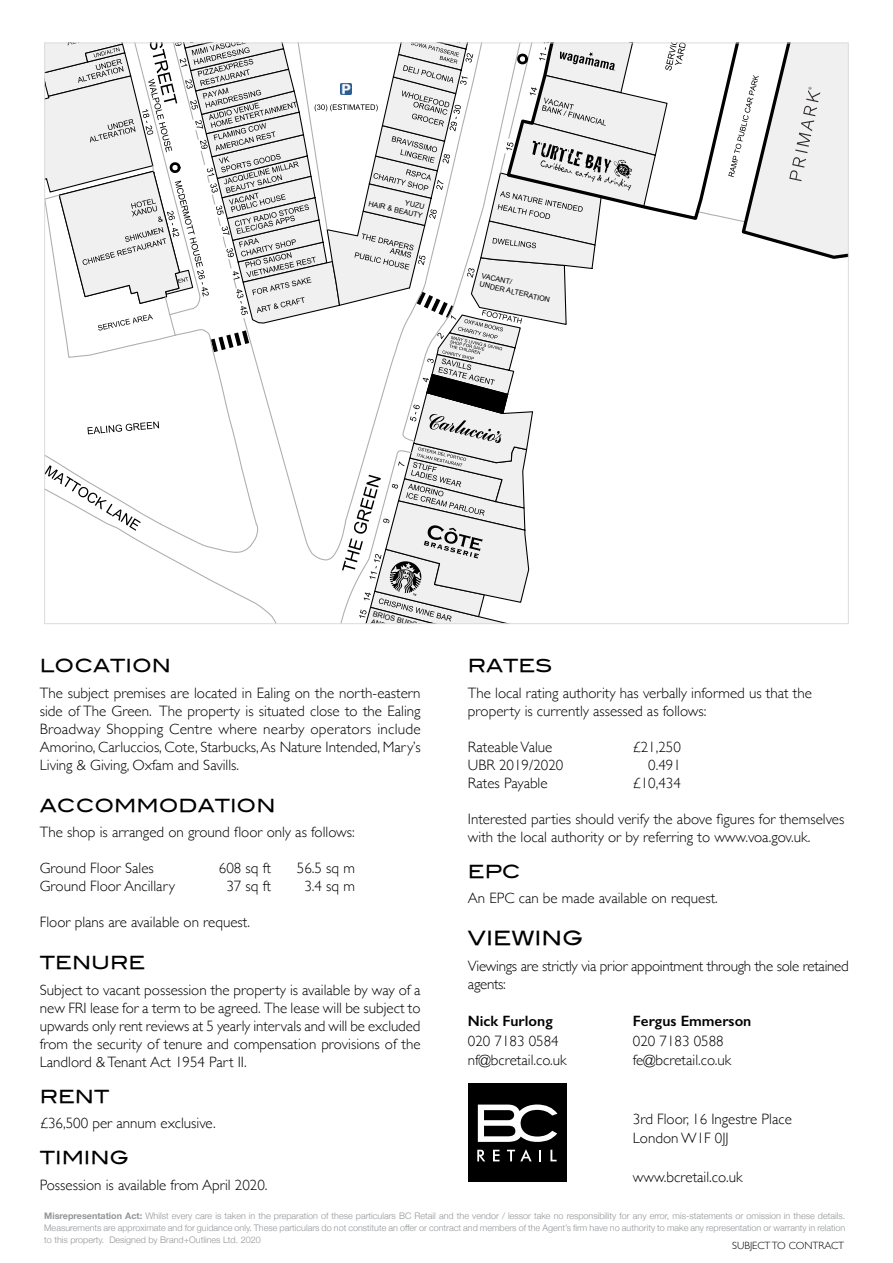
<style>
.page{position:relative;width:893px;height:1263px;background:#fff}
.page>*{position:absolute;margin:0;border:0;box-sizing:border-box;transform-origin:0 0}
.t1{font:19.5px "Blair Md ITCTT Medium";color:#000}
.t2{font:18px "Blair Md ITCTT Medium";color:#000}
.t3{font:300 15px/18px "Gill Sans";color:#000}
.t4{font:300 15px/18px "Gill Sans";letter-spacing:-.02em;color:#000}
.t5{font:600 15px "Gill Sans";color:#000}
.t6{font:12px "Arial";color:#000}
.t7{font:300 10.5px "Gill Sans";color:#000}
.t8{font:300 9px/12px "Helvetica Neue";color:#939598;text-align:justify}
.t9{font:7.2px/8.7px "Arial";color:#000}
.s1{font-weight:700}
</style>
<div class="page">
<svg style="left:696px;top:45px;width:151px;height:213px"></svg>
<svg style="left:46px;top:45px;width:639px;height:577px"></svg>
<div style="left:468px;top:1083px;width:99px;height:99px;background:#000"></div>
<svg style="left:478px;top:1104px;width:79px;height:38px"></svg>
<svg style="left:477px;top:1150px;width:8px;height:11px"></svg>
<svg style="left:493px;top:1150px;width:6px;height:11px"></svg>
<svg style="left:507px;top:1149px;width:25px;height:12px"></svg>
<svg style="left:539px;top:1150px;width:2px;height:11px"></svg>
<svg style="left:550px;top:1150px;width:7px;height:11px"></svg>
<p class="t9" style="left:406px;top:198px;width:21px;rotate:13deg">YUZU</p>
<p class="t9" style="left:370px;top:199px;width:57px;rotate:13deg">HAIR &amp; BEAUTY</p>
<p class="t9" style="left:483px;top:271px;width:73px;rotate:13deg">VACANT/<br>UNDER ALTERATION</p>
<p class="t9" style="left:374px;top:609px;width:62px;rotate:15deg">BRIOS BURGERS</p>
<p class="t2" style="left:40px;top:651px;width:133px">LOCATION</p>
<p class="t3" style="left:40px;top:683px;width:382px;text-align:justify">The subject premises are located in Ealing on the north-eastern side of The Green. The property is situated close to the Ealing Broadway Shopping Centre where nearby operators include Amorino, Carluccios, Cote, Starbucks, As Nature Intended, Mary’s Living &amp; Giving, Oxfam and Savills.</p>
<p class="t2" style="left:40px;top:791px;width:237px">ACCOMMODATION</p>
<p class="t3" style="left:40px;top:823px;width:316px">The shop is arranged on ground floor only as follows:</p>
<p class="t3" style="left:40px;top:859px;width:115px">Ground Floor Sales</p>
<p class="t3" style="left:219px;top:859px;width:53px">608 sq ft</p>
<p class="t3" style="left:297px;top:859px;width:60px">56.5 sq m</p>
<p class="t3" style="left:40px;top:877px;width:137px">Ground Floor Ancillary</p>
<p class="t3" style="left:226px;top:877px;width:46px">37 sq ft</p>
<p class="t3" style="left:304px;top:877px;width:52px">3.4 sq m</p>
<p class="t3" style="left:40px;top:913px;width:212px">Floor plans are available on request.</p>
<p class="t2" style="left:40px;top:948px;width:107px">TENURE</p>
<p class="t3" style="left:40px;top:980px;width:382px;text-align:justify">Subject to vacant possession the property is available by way of a new FRI lease for a term to be agreed. The lease will be subject to upwards only rent reviews at 5 yearly intervals and will be excluded from the security of tenure and compensation provisions of the Landlord &amp; Tenant Act 1954 Part II.</p>
<p class="t2" style="left:40px;top:1082px;width:71px">RENT</p>
<p class="t3" style="left:40px;top:1114px;width:178px">£36,500 per annum exclusive.</p>
<p class="t2" style="left:40px;top:1143px;width:91px">TIMING</p>
<p class="t3" style="left:40px;top:1175px;width:229px">Possession is available from April 2020.</p>
<p class="t2" style="left:468px;top:651px;width:86px">RATES</p>
<p class="t3" style="left:468px;top:683px;width:345px">The local rating authority has verbally informed us that the property is currently assessed as follows:</p>
<p class="t3" style="left:468px;top:737px;width:86px">Rateable Value</p>
<p class="t3" style="left:632px;top:737px;width:50px">£21,250</p>
<p class="t3" style="left:468px;top:755px;width:97px">UBR 2019/2020</p>
<p class="t3" style="left:648px;top:755px;width:34px">0.491</p>
<p class="t3" style="left:468px;top:773px;width:81px">Rates Payable</p>
<p class="t3" style="left:632px;top:773px;width:50px">£10,434</p>
<p class="t3" style="left:468px;top:809px;width:378px">Interested parties should verify the above figures for themselves with the local authority or by referring to www.voa.gov.uk.</p>
<p class="t2" style="left:468px;top:857px;width:54px">EPC</p>
<p class="t3" style="left:468px;top:889px;width:251px">An EPC can be made available on request.</p>
<h1 class="t1" style="left:468px;top:922px;width:117px">VIEWING</h1>
<p class="t4" style="left:468px;top:956px;width:382px">Viewings are strictly via prior appointment through the sole retained agents:</p>
<p class="t5" style="left:468px;top:1012px;width:86px">Nick Furlong</p>
<p class="t5" style="left:633px;top:1012px;width:120px">Fergus Emmerson</p>
<p class="t3" style="left:468px;top:1031px;width:92px">020 7183 0584</p>
<p class="t3" style="left:633px;top:1031px;width:92px">020 7183 0588</p>
<p class="t3" style="left:468px;top:1051px;width:100px">nf@bcretail.co.uk</p>
<p class="t3" style="left:633px;top:1051px;width:100px">fe@bcretail.co.uk</p>
<p class="t6" style="left:802px;top:961px;width:27px">6011</p>
<p class="t3" style="left:633px;top:1108px;width:160px;line-height:19.5px">3rd Floor, 16 Ingestre Place<br>London W1F 0JJ</p>
<p class="t3" style="left:633px;top:1168px;width:111px">www.bcretail.co.uk</p>
<p class="t8" style="left:44px;top:1209px;width:802px"><span class="s1">Misrepresentation Act:</span> Whilst every care is taken in the preparation of these particulars BC Retail and the vendor / lessor take no responsibility for any error, mis-statements or omission in these details.<br>Measurements are approximate and for guidance only. These particulars do not constitute an offer or contract and members of the Agent’s firm have no authority to make any representation or warranty in relation to this property. Designed by Brand+Outlines Ltd. 2020</p>
<p class="t7" style="left:732px;top:1237px;width:114px">SUBJECT TO CONTRACT</p>
</div>
